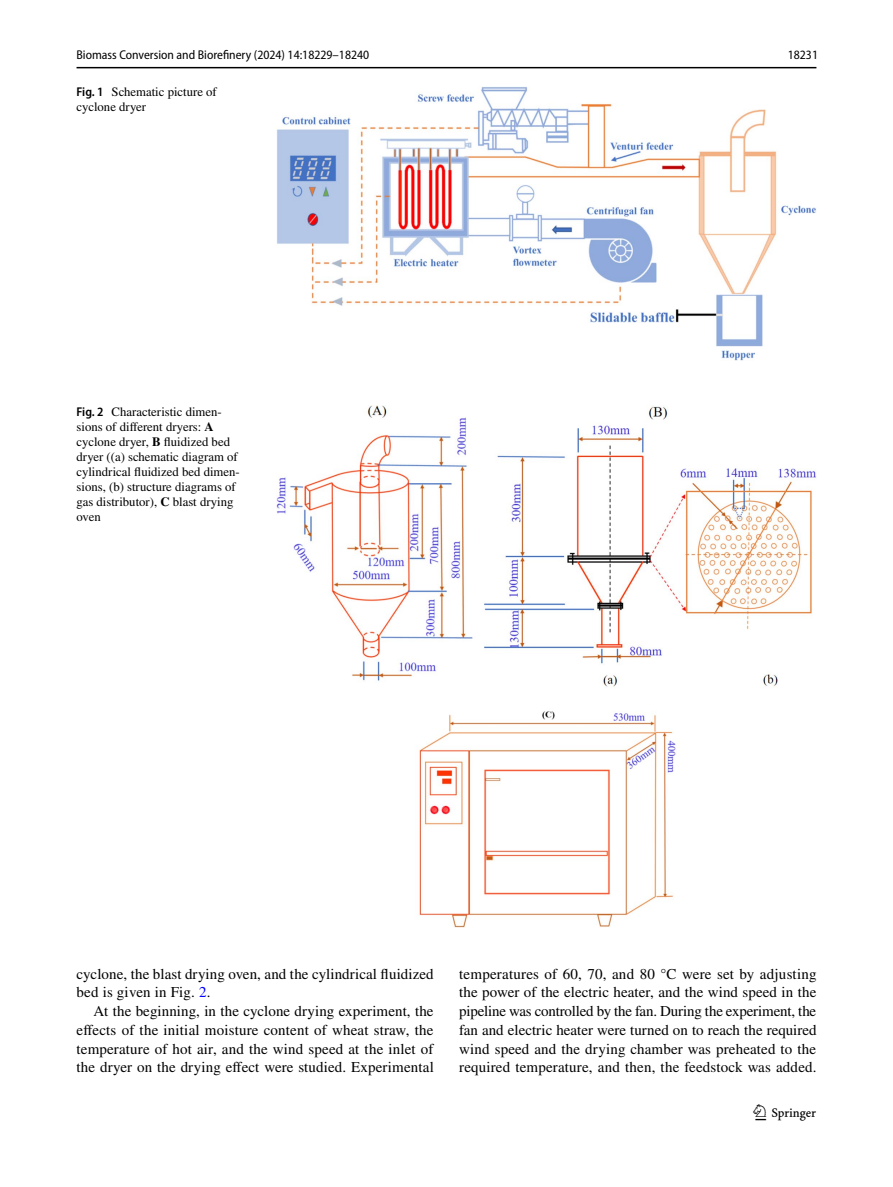
<style>
.page{position:relative;width:893px;height:1187px;background:#fff}
.page>*{position:absolute;margin:0;border:0;box-sizing:border-box;transform-origin:0 0}
.t1{font:22.5px "Springnew Regular 3";color:#000}
.t2{font:15px/18.8px "STIX";letter-spacing:.01em;color:#000;text-align:justify}
.t3{font:12.75px/15px "STIX";color:#000}
.t4{font:semi-condensed 12.75px "Myriad Pro";color:#000}
.s1{font-family:"Myriad Pro";font-weight:600;font-stretch:semi-condensed}
.s2{font-weight:700}
.s3{color:#00f}
</style>
<div class="page">
<hr style="left:77px;top:67px;width:739px;height:1px;background:#000">
<img style="left:276px;top:87px;width:540px;height:273px">
<img style="left:276px;top:406px;width:540px;height:521px">
<p class="t4" style="left:77px;top:48px;width:294px">Biomass Conversion and Biorefinery (2024) 14:18229–18240</p>
<p class="t3" style="left:77px;top:85px;width:142px"><span class="s1">Fig. 1</span> Schematic picture of cyclone dryer</p>
<p class="t3" style="left:77px;top:404px;width:165px"><span class="s1">Fig. 2</span> Characteristic dimen&shy;sions of different dryers: <span class="s2">A </span>cyclone dryer, <span class="s2">B</span> fluidized bed dryer ((a) schematic diagram of cylindrical fluidized bed dimen&shy;sions, (b) structure diagrams of gas distributor), <span class="s2">C</span> blast drying oven</p>
<p class="t4" style="left:788px;top:48px;width:32px">18231</p>
<p class="t2" style="left:77px;top:965px;width:359px">cyclone, the blast drying oven, and the cylindrical fluidized bed is given in Fig. <span class="s3">2</span>.</p>
<p class="t2" style="left:77px;top:1002px;width:359px;text-indent:17px">At the beginning, in the cyclone drying experiment, the effects of the initial moisture content of wheat straw, the temperature of hot air, and the wind speed at the inlet of the dryer on the drying effect were studied. Experimental</p>
<p class="t2" style="left:459px;top:965px;width:359px">temperatures of 60, 70, and 80 °C were set by adjusting the power of the electric heater, and the wind speed in the pipeline was controlled by the fan. During the experiment, the fan and electric heater were turned on to reach the required wind speed and the drying chamber was preheated to the required temperature, and then, the feedstock was added.</p>
<h1 class="t1" style="left:755px;top:1104px;width:62px">1 3</h1>
</div>
